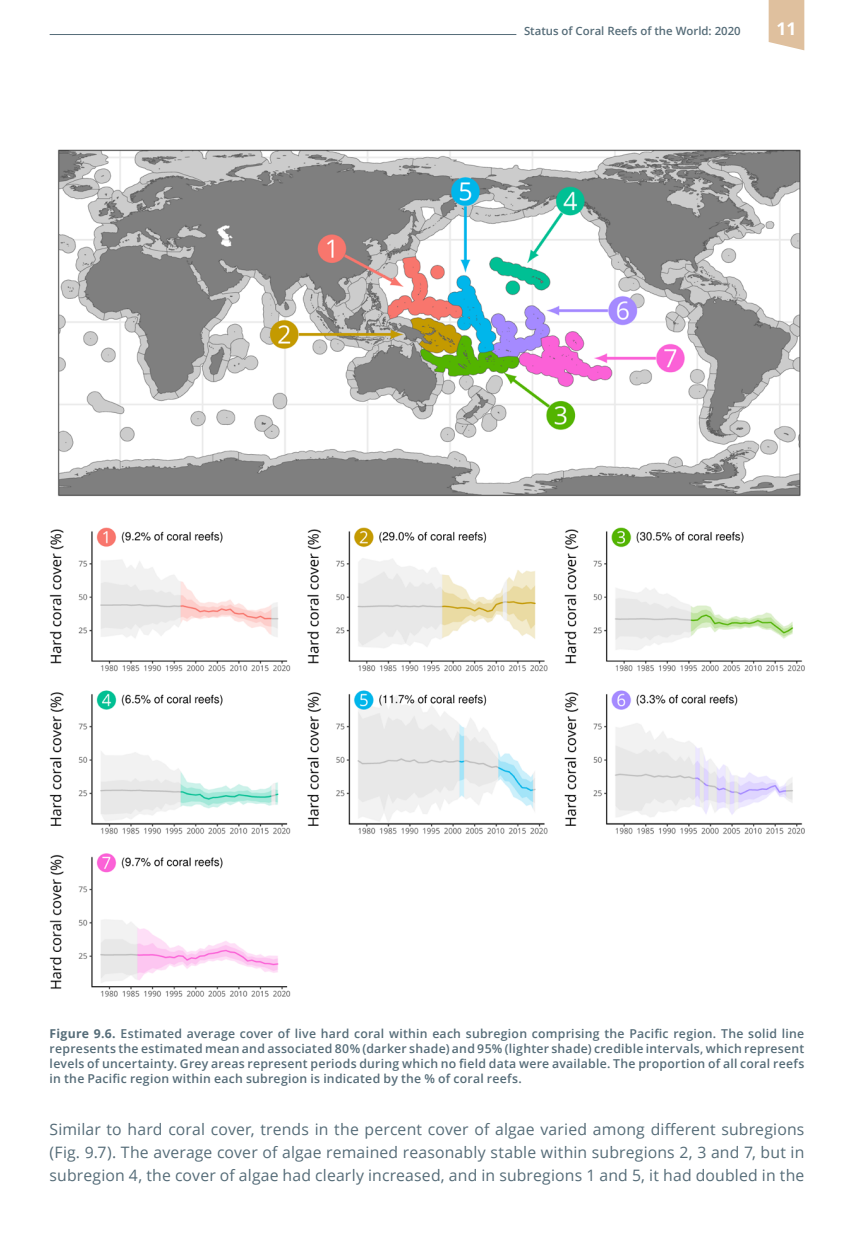
<style>
.page{position:relative;width:854px;height:1236px;background:#fff}
.page>*{position:absolute;margin:0;border:0;box-sizing:border-box;transform-origin:0 0}
.t1{font:700 17.5px "Open Sans";color:#fff}
.Text{font:15.75px/22.8px "Open Sans";letter-spacing:.01em;color:#556c78;text-align:justify}
.Small_Print_Figure{font:600 12.25px/14.7px "Open Sans";letter-spacing:.02em;color:#556c78;text-align:justify}
.t2{font:600 11.38px "Open Sans";color:#556c78}
.s1{font-weight:700}
</style>
<div class="page">
<svg style="left:768px;top:0;width:36px;height:50px;background:#e2c5a7"></svg>
<hr style="left:50px;top:34px;width:466px;height:1px;background:#556c78">
<img style="left:50px;top:149px;width:755px;height:848px">
<p class="t2" style="left:524px;top:23px;width:218px">Status of Coral Reefs of the World: 2020</p>
<h1 class="t1" style="left:776px;top:16px;width:21px">11</h1>
<p class="Small_Print_Figure" style="left:50px;top:1026px;width:756px"><span class="s1">Figure 9.6.</span> Estimated average cover of live hard coral within each subregion comprising the Pacific region. The solid line represents the estimated mean and associated 80% (darker shade) and 95% (lighter shade) credible intervals, which represent levels of uncertainty. Grey areas represent periods during which no field data were available. The proportion of all coral reefs in the Pacific region within each subregion is indicated by the % of coral reefs.</p>
<p class="Text" style="left:50px;top:1117px;width:756px">Similar to hard coral cover, trends in the percent cover of algae varied among different subregions (Fig. 9.7). The average cover of algae remained reasonably stable within subregions 2, 3 and 7, but in subregion 4, the cover of algae had clearly increased, and in subregions 1 and 5, it had doubled in the</p>
</div>
